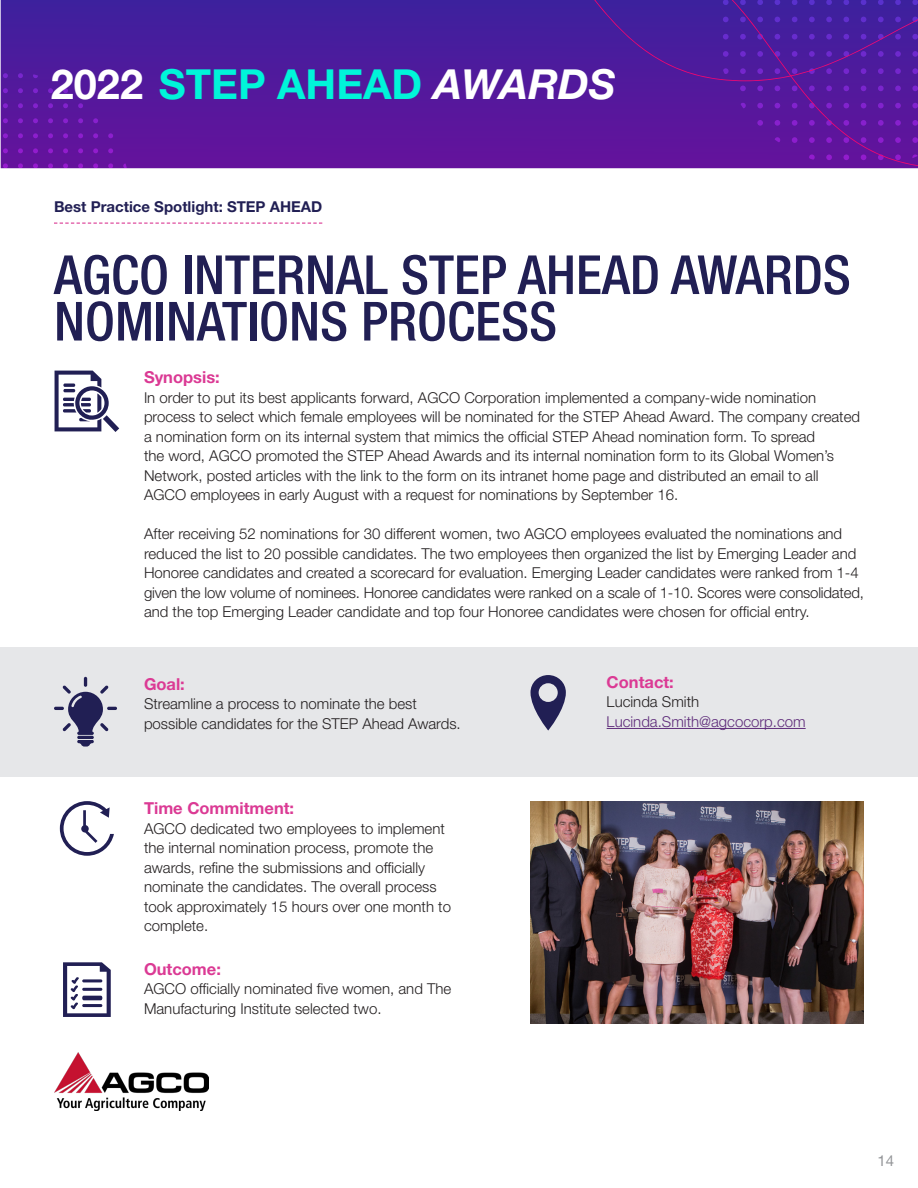
<style>
.page{position:relative;width:918px;height:1188px;background:#fff}
.page>*{position:absolute;margin:0;border:0;box-sizing:border-box;transform-origin:0 0}
.t1{font:500 condensed 54px/46.5px "Helvetica Neue";color:#211f54}
.t2{font:700 41.4px "Helvetica Neue";color:#00f5d9}
.t3{font:700 16.5px "Helvetica Neue";color:#db3a94}
.t4{font:300 15px/19.5px "Helvetica Neue";color:#231f20}
.t5{font:700 15px "Helvetica Neue";color:#211f54}
.t6{font:300 15px "Helvetica Neue";color:#5e2b7a}
.t7{font:15px "Helvetica Neue";color:#939598}
.s1{color:#fff}
.s2{font-style:italic;color:#fff}
</style>
<div class="page">
<svg style="left:1px;top:0;width:917px;height:168px;background:#4f199c"></svg>
<svg style="left:123px;top:73px;width:5px;height:5px"></svg>
<svg style="left:123px;top:88px;width:5px;height:5px"></svg>
<svg style="left:108px;top:73px;width:5px;height:5px"></svg>
<svg style="left:108px;top:88px;width:5px;height:5px"></svg>
<svg style="left:93px;top:73px;width:5px;height:5px"></svg>
<svg style="left:93px;top:88px;width:5px;height:5px"></svg>
<svg style="left:78px;top:73px;width:5px;height:5px"></svg>
<svg style="left:78px;top:88px;width:5px;height:5px"></svg>
<svg style="left:63px;top:73px;width:5px;height:5px"></svg>
<svg style="left:63px;top:88px;width:5px;height:5px"></svg>
<svg style="left:48px;top:73px;width:5px;height:5px"></svg>
<svg style="left:48px;top:88px;width:5px;height:5px"></svg>
<svg style="left:33px;top:73px;width:5px;height:5px"></svg>
<svg style="left:33px;top:88px;width:5px;height:5px"></svg>
<svg style="left:18px;top:73px;width:5px;height:5px"></svg>
<svg style="left:18px;top:88px;width:5px;height:5px"></svg>
<svg style="left:3px;top:73px;width:5px;height:5px"></svg>
<svg style="left:3px;top:88px;width:5px;height:5px"></svg>
<div style="left:1px;top:103px;width:209px;height:65px;background:#5e159c"></div>
<svg style="left:594px;top:0;width:324px;height:166px;background:#54199e"></svg>
<div style="left:0;top:647px;width:918px;height:130px;background:#e6e7e9"></div>
<svg style="left:531px;top:675px;width:35px;height:56px"></svg>
<svg style="left:54px;top:677px;width:63px;height:70px"></svg>
<svg style="left:55px;top:371px;width:64px;height:61px"></svg>
<hr style="left:607px;top:728px;width:199px;height:1px;background:#5e2b7a">
<svg style="left:60px;top:801px;width:54px;height:55px"></svg>
<svg style="left:63px;top:962px;width:48px;height:55px"></svg>
<svg style="left:54px;top:223px;width:268px;height:1px"></svg>
<img style="left:531px;top:801px;width:333px;height:222px">
<img style="left:54px;top:1053px;width:154px;height:57px">
<h2 class="t2" style="left:51px;top:58px;width:566px"><span class="s1">2022</span> STEP AHEAD <span class="s2">AWARDS</span></h2>
<p class="t5" style="left:54px;top:197px;width:270px">Best Practice Spotlight: STEP AHEAD</p>
<h1 class="t1" style="left:54px;top:251px;width:798px">AGCO INTERNAL STEP AHEAD AWARDS<br>NOMINATIONS PROCESS</h1>
<p class="t3" style="left:144px;top:367px;width:77px">Synopsis:</p>
<p class="t4" style="left:144px;top:388px;width:718px">In order to put its best applicants forward, AGCO Corporation implemented a company-wide nomination process to select which female employees will be nominated for the STEP Ahead Award. The company created a nomination form on its internal system that mimics the official STEP Ahead nomination form. To spread<br>the word, AGCO promoted the STEP Ahead Awards and its internal nomination form to its Global Women’s Network, posted articles with the link to the form on its intranet home page and distributed an email to all AGCO employees in early August with a request for nominations by September 16.</p>
<p class="t4" style="left:144px;top:524px;width:721px">After receiving 52 nominations for 30 different women, two AGCO employees evaluated the nominations and reduced the list to 20 possible candidates. The two employees then organized the list by Emerging Leader and Honoree candidates and created a scorecard for evaluation. Emerging Leader candidates were ranked from 1-4 given the low volume of nominees. Honoree candidates were ranked on a scale of 1-10. Scores were consolidated, and the top Emerging Leader candidate and top four Honoree candidates were chosen for official entry.</p>
<p class="t3" style="left:144px;top:674px;width:42px">Goal:</p>
<p class="t4" style="left:144px;top:694px;width:318px">Streamline a process to nominate the best possible candidates for the STEP Ahead Awards.</p>
<p class="t3" style="left:144px;top:798px;width:152px">Time Commitment:</p>
<p class="t4" style="left:144px;top:818px;width:309px">AGCO dedicated two employees to implement the internal nomination process, promote the awards, refine the submissions and officially nominate the candidates. The overall process took approximately 15 hours over one month to complete.</p>
<p class="t3" style="left:144px;top:959px;width:78px">Outcome:</p>
<p class="t4" style="left:144px;top:979px;width:309px">AGCO officially nominated five women, and The<br>Manufacturing Institute selected two.</p>
<p class="t3" style="left:607px;top:672px;width:69px">Contact:</p>
<p class="t4" style="left:607px;top:692px;width:94px">Lucinda Smith</p>
<p class="t6" style="left:607px;top:712px;width:201px">Lucinda.Smith@agcocorp.com</p>
<p class="t7" style="left:878px;top:1151px;width:18px">14</p>
</div>
